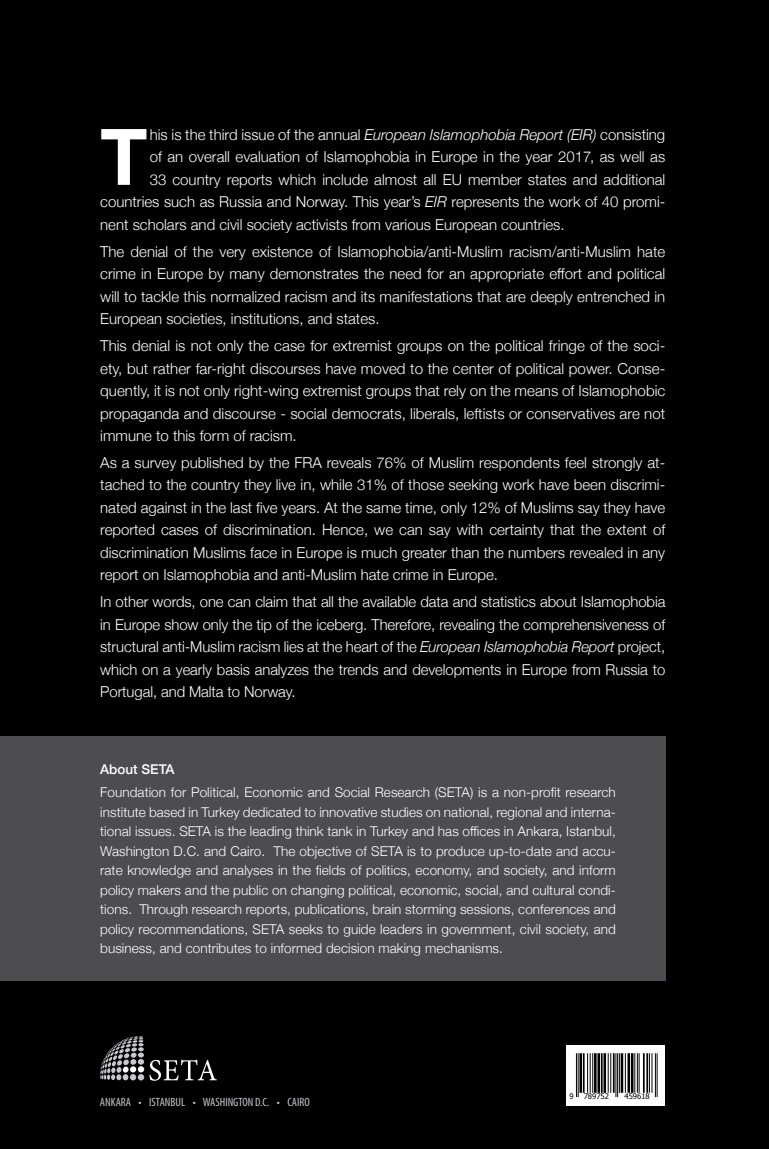
<style>
.page{position:relative;width:769px;height:1149px;background:#fff}
.page>*{position:absolute;margin:0;border:0;box-sizing:border-box;transform-origin:0 0}
.t1{font:700 78px "Helvetica Neue";color:#fff}
.t2{font:300 15px/22.5px "Helvetica Neue";color:#fff;text-align:justify}
.t3{font:300 13.5px/19.5px "Helvetica Neue";letter-spacing:.005em;color:#fff;text-align:justify}
.t4{font:500 13.5px "Helvetica Neue";color:#fff}
.t5{font:condensed 12px "Myriad Pro";color:#c7c8ca}
.t6{font:7.65px "Tahoma";color:#000}
.s1{font-style:italic}
</style>
<div class="page">
<div style="left:0;top:0;width:769px;height:1148px;background:#000"></div>
<svg style="left:100px;top:1036px;width:117px;height:44px"></svg>
<div style="left:0;top:735px;width:665px;height:245px;background:#4d4d4f"></div>
<svg style="left:567px;top:1045px;width:98px;height:60px;background:#e6e6e6"></svg>
<hr style="left:576px;top:1052px;width:1px;height:44px;background:#000">
<hr style="left:578px;top:1052px;width:1px;height:44px;background:#000">
<hr style="left:579px;top:1052px;width:3px;height:40px;background:#000">
<hr style="left:583px;top:1052px;width:1px;height:40px;background:#000">
<hr style="left:587px;top:1052px;width:1px;height:40px;background:#000">
<hr style="left:590px;top:1052px;width:1px;height:40px;background:#000">
<hr style="left:592px;top:1052px;width:1px;height:40px;background:#000">
<hr style="left:594px;top:1052px;width:2px;height:40px;background:#000">
<hr style="left:597px;top:1052px;width:3px;height:40px;background:#000">
<hr style="left:601px;top:1052px;width:1px;height:40px;background:#000">
<hr style="left:603px;top:1052px;width:3px;height:40px;background:#000">
<hr style="left:608px;top:1052px;width:1px;height:40px;background:#000">
<hr style="left:610px;top:1052px;width:1px;height:40px;background:#000">
<hr style="left:613px;top:1052px;width:1px;height:40px;background:#000">
<hr style="left:615px;top:1052px;width:1px;height:44px;background:#000">
<hr style="left:617px;top:1052px;width:1px;height:44px;background:#000">
<hr style="left:619px;top:1052px;width:1px;height:40px;background:#000">
<hr style="left:620px;top:1052px;width:3px;height:40px;background:#000">
<hr style="left:625px;top:1052px;width:1px;height:40px;background:#000">
<hr style="left:627px;top:1052px;width:3px;height:40px;background:#000">
<hr style="left:631px;top:1052px;width:2px;height:40px;background:#000">
<hr style="left:634px;top:1052px;width:1px;height:40px;background:#000">
<hr style="left:637px;top:1052px;width:1px;height:40px;background:#000">
<hr style="left:638px;top:1052px;width:1px;height:40px;background:#000">
<hr style="left:643px;top:1052px;width:1px;height:40px;background:#000">
<hr style="left:646px;top:1052px;width:2px;height:40px;background:#000">
<hr style="left:649px;top:1052px;width:1px;height:40px;background:#000">
<hr style="left:651px;top:1052px;width:1px;height:40px;background:#000">
<hr style="left:655px;top:1052px;width:1px;height:44px;background:#000">
<hr style="left:657px;top:1052px;width:1px;height:44px;background:#000">
<h1 class="t1" style="left:100px;top:96px;width:49px">T</h1>
<p class="t2" style="left:150px;top:122px;width:517px">his is the third issue of the annual <span class="s1">European Islamophobia Report (EIR)</span> consisting</p>
<p class="t2" style="left:150px;top:145px;width:517px">of an overall evaluation of Islamophobia in Europe in the year 2017, as well as</p>
<p class="t2" style="left:150px;top:167px;width:517px">33 country reports which include almost all EU member states and additional</p>
<p class="t2" style="left:100px;top:190px;width:566px">countries such as Russia and Norway. This year’s <span class="s1">EIR</span> represents the work of 40 promi-</p>
<p class="t2" style="left:100px;top:212px;width:466px">nent scholars and civil society activists from various European countries.</p>
<p class="t2" style="left:100px;top:239px;width:566px">The denial of the very existence of Islamophobia/anti-Muslim racism/anti-Muslim hate crime in Europe by many demonstrates the need for an appropriate effort and political will to tackle this normalized racism and its manifestations that are deeply entrenched in European societies, institutions, and states.</p>
<p class="t2" style="left:100px;top:333px;width:566px">This denial is not only the case for extremist groups on the political fringe of the soci&shy;ety, but rather far-right discourses have moved to the center of political power. Conse&shy;quently, it is not only right-wing extremist groups that rely on the means of Islamophobic propaganda and discourse - social democrats, liberals, leftists or conservatives are not immune to this form of racism.</p>
<p class="t2" style="left:100px;top:450px;width:566px">As a survey published by the FRA reveals 76% of Muslim respondents feel strongly at&shy;tached to the country they live in, while 31% of those seeking work have been discrimi&shy;nated against in the last five years. At the same time, only 12% of Muslims say they have reported cases of discrimination. Hence, we can say with certainty that the extent of discrimination Muslims face in Europe is much greater than the numbers revealed in any report on Islamophobia and anti-Muslim hate crime in Europe.</p>
<p class="t2" style="left:100px;top:589px;width:566px">In other words, one can claim that all the available data and statistics about Islamophobia in Europe show only the tip of the iceberg. Therefore, revealing the comprehensiveness of structural anti-Muslim racism lies at the heart of the <span class="s1">European Islamophobia Report</span> project, which on a yearly basis analyzes the trends and developments in Europe from Russia to Portugal, and Malta to Norway.</p>
<p class="t4" style="left:100px;top:757px;width:76px">About SETA</p>
<p class="t3" style="left:100px;top:781px;width:517px">Foundation for Political, Economic and Social Research (SETA) is a non-profit research institute based in Turkey dedicated to innovative studies on national, regional and interna&shy;tional issues. SETA is the leading think tank in Turkey and has offices in Ankara, Istanbul, Washington D.C. and Cairo. The objective of SETA is to produce up-to-date and accu&shy;rate knowledge and analyses in the fields of politics, economy, and society, and inform policy makers and the public on changing political, economic, social, and cultural condi&shy;tions. Through research reports, publications, brain storming sessions, conferences and policy recommendations, SETA seeks to guide leaders in government, civil society, and business, and contributes to informed decision making mechanisms.</p>
<p class="t5" style="left:100px;top:1094px;width:211px">ANKARA • ISTANBUL • WASHINGTON D.C. • CAIRO</p>
<p class="t6" style="left:569px;top:1091px;width:6px">9</p>
<p class="t6" style="left:584px;top:1091px;width:27px">789752</p>
<p class="t6" style="left:624px;top:1091px;width:27px">459618</p>
</div>
